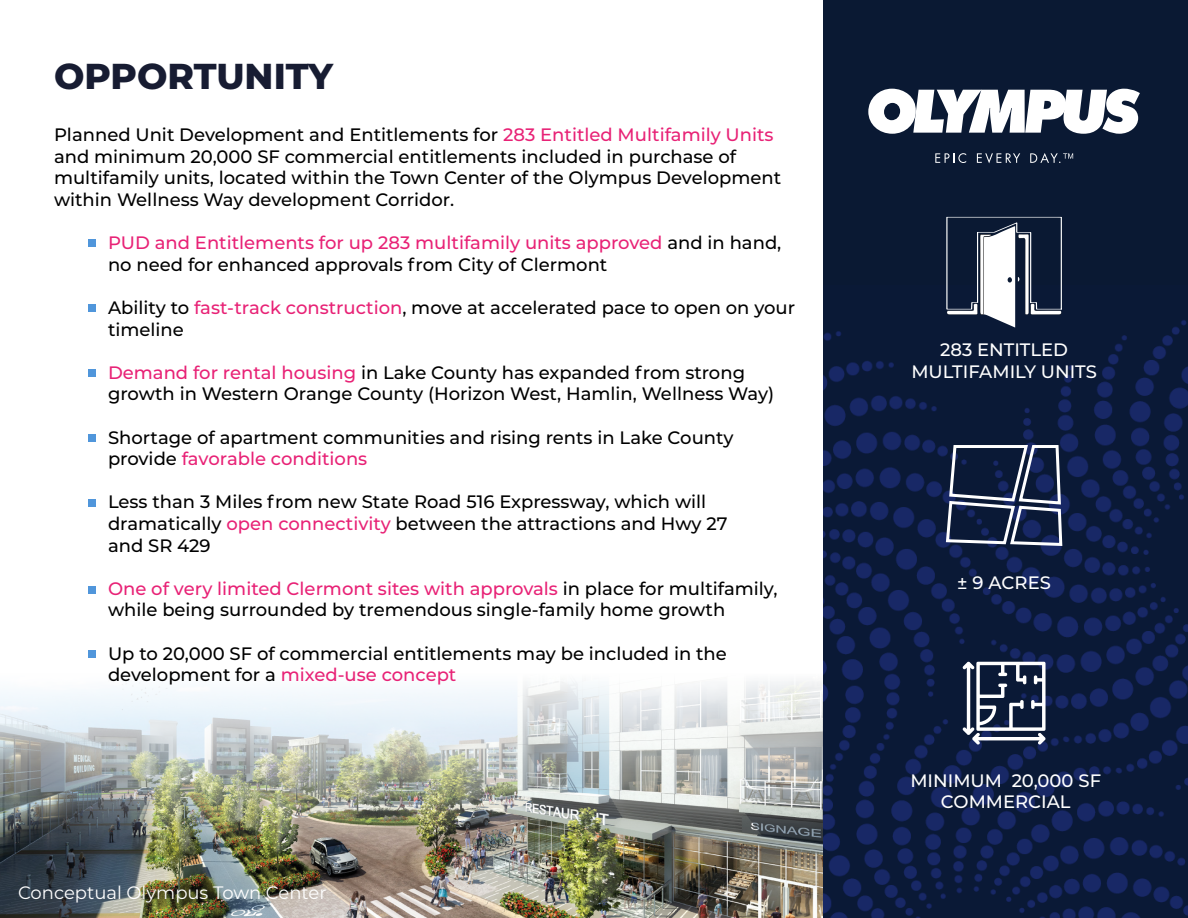
<style>
.page{position:relative;width:1188px;height:918px;background:#fff}
.page>*{position:absolute;margin:0;border:0;box-sizing:border-box;transform-origin:0 0}
.t1{font:800 36px "Montserrat";color:#171c32}
.t2{font:500 18px/21.6px "Montserrat";color:#000}
.t3{font:500 18px/21.6px "Montserrat";color:#fff;text-align:center}
.t4{font:18px "Montserrat";color:#fff}
.s1{color:#e82276}
</style>
<div class="page">
<img style="left:0;top:673px;width:824px;height:245px">
<div style="left:824px;top:0;width:364px;height:918px;background:#0a1933"></div>
<img style="left:824px;top:320px;width:364px;height:598px">
<svg style="left:940px;top:217px;width:129px;height:111px"></svg>
<svg style="left:944px;top:443px;width:120px;height:105px"></svg>
<svg style="left:868px;top:89px;width:272px;height:45px"></svg>
<svg style="left:935px;top:153px;width:31px;height:10px"></svg>
<svg style="left:977px;top:153px;width:43px;height:10px"></svg>
<svg style="left:1030px;top:153px;width:43px;height:10px"></svg>
<div style="left:89px;top:239px;width:7px;height:8px;background:#5096db"></div>
<div style="left:89px;top:304px;width:7px;height:8px;background:#5096db"></div>
<div style="left:89px;top:369px;width:7px;height:8px;background:#5096db"></div>
<div style="left:89px;top:434px;width:7px;height:7px;background:#5096db"></div>
<div style="left:89px;top:499px;width:7px;height:7px;background:#5096db"></div>
<div style="left:89px;top:587px;width:7px;height:7px;background:#5096db"></div>
<div style="left:89px;top:650px;width:7px;height:7px;background:#5096db"></div>
<svg style="left:963px;top:662px;width:83px;height:83px"></svg>
<h1 class="t1" style="left:54px;top:50px;width:281px">OPPORTUNITY</h1>
<p class="t2" style="left:54px;top:123px;width:729px">Planned Unit Development and Entitlements for <span class="s1">283 Entitled Multifamily Units </span>and minimum 20,000 SF commercial entitlements included in purchase of multifamily units, located within the Town Center of the Olympus Development within Wellness Way development Corridor.</p>
<p class="t2" style="left:108px;top:231px;width:675px"><span class="s1">PUD and Entitlements for up 283 multifamily units approved</span> and in hand, no need for enhanced approvals from City of Clermont</p>
<p class="t2" style="left:108px;top:296px;width:689px">Ability to <span class="s1">fast-track construction</span>, move at accelerated pace to open on your timeline</p>
<p class="t2" style="left:108px;top:361px;width:668px"><span class="s1">Demand for rental housing</span> in Lake County has expanded from strong growth in Western Orange County (Horizon West, Hamlin, Wellness Way)</p>
<p class="t2" style="left:108px;top:426px;width:627px">Shortage of apartment communities and rising rents in Lake County provide <span class="s1">favorable conditions</span></p>
<p class="t2" style="left:108px;top:490px;width:621px">Less than 3 Miles from new State Road 516 Expressway, which will dramatically <span class="s1">open connectivity</span> between the attractions and Hwy 27 and SR 429</p>
<p class="t2" style="left:108px;top:577px;width:671px"><span class="s1">One of very limited Clermont sites with approvals</span> in place for multifamily, while being surrounded by tremendous single-family home growth</p>
<p class="t2" style="left:108px;top:642px;width:620px">Up to 20,000 SF of commercial entitlements may be included in the development for a <span class="s1">mixed-use concept</span></p>
<p class="t4" style="left:18px;top:881px;width:310px">Conceptual Olympus Town Center</p>
<p class="t3" style="left:911px;top:339px;width:187px">283 ENTITLED<br>MULTIFAMILY UNITS</p>
<p class="t3" style="left:957px;top:571px;width:95px">± 9 ACRES</p>
<p class="t3" style="left:910px;top:769px;width:192px">MINIMUM 20,000 SF<br>COMMERCIAL</p>
</div>
